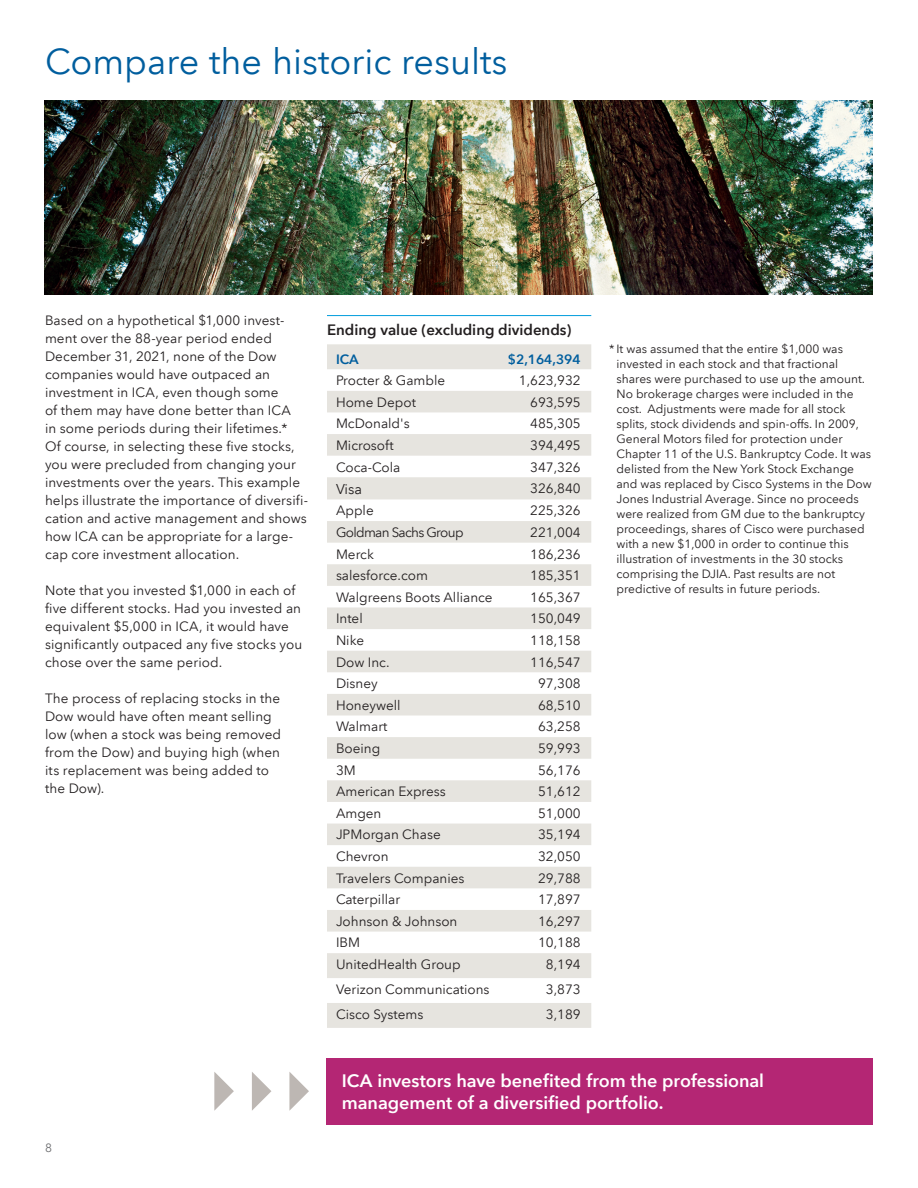
<style>
.page{position:relative;width:918px;height:1188px;background:#fff}
.page>*{position:absolute;margin:0;border:0;box-sizing:border-box;transform-origin:0 0}
.t1{font:36px "Avenir Next LT Com";color:#005e9e}
.t2{font:600 18px/22.5px "Avenir Next LT Com";letter-spacing:-.005em;color:#fff}
.t3{font:600 15px "Avenir Next LT Com";color:#231f20}
.t4{font:14.25px "Avenir Next LT Com";color:#231f20}
.t5{font:13.5px/18px "Avenir Next LT Com";color:#231f20}
.t6{font:13.5px "Avenir Next LT Com";letter-spacing:-.05em;color:#231f20}
.t7{font:600 13.5px "Avenir Next LT Com";color:#005e9e}
.t8{font:12px/15px "Avenir Next LT Com";color:#231f20}
.t9{font:12px "Avenir Next LT Com";color:#6c6d70}
</style>
<div class="page">
<img style="left:45px;top:100px;width:828px;height:194px">
<div style="left:327px;top:1058px;width:546px;height:66px;background:#b42674"></div>
<svg style="left:214px;top:1072px;width:20px;height:39px"></svg>
<svg style="left:252px;top:1072px;width:19px;height:39px"></svg>
<svg style="left:289px;top:1072px;width:20px;height:39px"></svg>
<svg style="left:327px;top:344px;width:264px;height:684px;fill:#e7e5e1"></svg>
<hr style="left:327px;top:315px;width:264px;height:1px;background:#009cdc">
<h1 class="t1" style="left:45px;top:40px;width:464px">Compare the historic results</h1>
<p class="t5" style="left:45px;top:312px;width:265px">Based on a hypothetical $1,000 invest&shy;ment over the 88-year period ended December 31, 2021, none of the Dow companies would have outpaced an investment in ICA, even though some<br>of them may have done better than ICA<br>in some periods during their lifetimes.*<br>Of course, in selecting these five stocks, you were precluded from changing your investments over the years. This example helps illustrate the importance of diversifi&shy;cation and active management and shows how ICA can be appropriate for a large&shy;cap core investment allocation.</p>
<p class="t5" style="left:45px;top:581px;width:259px">Note that you invested $1,000 in each of five different stocks. Had you invested an equivalent $5,000 in ICA, it would have significantly outpaced any five stocks you chose over the same period.</p>
<p class="t5" style="left:45px;top:689px;width:238px">The process of replacing stocks in the<br>Dow would have often meant selling low (when a stock was being removed from the Dow) and buying high (when its replacement was being added to the Dow).</p>
<p class="t3" style="left:327px;top:321px;width:246px">Ending value (excluding dividends)</p>
<p class="t7" style="left:336px;top:351px;width:24px">ICA</p>
<p class="t7" style="left:508px;top:351px;width:74px">$2,164,394</p>
<p class="t5" style="left:336px;top:371px;width:111px">Procter &amp; Gamble</p>
<p class="t5" style="left:519px;top:371px;width:63px">1,623,932</p>
<p class="t5" style="left:336px;top:393px;width:82px">Home Depot</p>
<p class="t5" style="left:530px;top:393px;width:52px">693,595</p>
<p class="t5" style="left:336px;top:415px;width:75px">McDonald's</p>
<p class="t5" style="left:530px;top:415px;width:52px">485,305</p>
<p class="t5" style="left:336px;top:436px;width:59px">Microsoft</p>
<p class="t5" style="left:530px;top:436px;width:52px">394,495</p>
<p class="t5" style="left:336px;top:458px;width:66px">Coca-Cola</p>
<p class="t5" style="left:530px;top:458px;width:52px">347,326</p>
<p class="t4" style="left:336px;top:480px;width:28px">Visa</p>
<p class="t5" style="left:530px;top:480px;width:52px">326,840</p>
<p class="t5" style="left:336px;top:502px;width:39px">Apple</p>
<p class="t5" style="left:530px;top:502px;width:52px">225,326</p>
<p class="t6" style="left:336px;top:524px;width:129px">Goldman Sachs Group</p>
<p class="t5" style="left:530px;top:523px;width:52px">221,004</p>
<p class="t5" style="left:336px;top:545px;width:39px">Merck</p>
<p class="t5" style="left:530px;top:545px;width:52px">186,236</p>
<p class="t5" style="left:336px;top:566px;width:94px">salesforce.com</p>
<p class="t5" style="left:530px;top:566px;width:52px">185,351</p>
<p class="t5" style="left:336px;top:588px;width:158px">Walgreens Boots Alliance</p>
<p class="t5" style="left:530px;top:588px;width:52px">165,367</p>
<p class="t5" style="left:336px;top:610px;width:28px">Intel</p>
<p class="t5" style="left:530px;top:610px;width:52px">150,049</p>
<p class="t5" style="left:336px;top:631px;width:30px">Nike</p>
<p class="t5" style="left:530px;top:631px;width:52px">118,158</p>
<p class="t5" style="left:336px;top:653px;width:55px">Dow Inc.</p>
<p class="t5" style="left:530px;top:653px;width:52px">116,547</p>
<p class="t5" style="left:336px;top:674px;width:43px">Disney</p>
<p class="t5" style="left:538px;top:674px;width:44px">97,308</p>
<p class="t5" style="left:336px;top:696px;width:66px">Honeywell</p>
<p class="t5" style="left:538px;top:696px;width:44px">68,510</p>
<p class="t5" style="left:336px;top:718px;width:53px">Walmart</p>
<p class="t5" style="left:538px;top:718px;width:44px">63,258</p>
<p class="t5" style="left:336px;top:739px;width:46px">Boeing</p>
<p class="t5" style="left:538px;top:739px;width:44px">59,993</p>
<p class="t5" style="left:336px;top:761px;width:21px">3M</p>
<p class="t5" style="left:538px;top:761px;width:44px">56,176</p>
<p class="t5" style="left:336px;top:782px;width:111px">American Express</p>
<p class="t5" style="left:538px;top:782px;width:44px">51,612</p>
<p class="t5" style="left:336px;top:804px;width:47px">Amgen</p>
<p class="t5" style="left:538px;top:804px;width:44px">51,000</p>
<p class="t5" style="left:336px;top:826px;width:106px">JPMorgan Chase</p>
<p class="t5" style="left:538px;top:826px;width:44px">35,194</p>
<p class="t5" style="left:336px;top:847px;width:54px">Chevron</p>
<p class="t5" style="left:538px;top:847px;width:44px">32,050</p>
<p class="t5" style="left:336px;top:869px;width:130px">Travelers Companies</p>
<p class="t5" style="left:538px;top:869px;width:44px">29,788</p>
<p class="t5" style="left:336px;top:890px;width:66px">Caterpillar</p>
<p class="t5" style="left:538px;top:890px;width:44px">17,897</p>
<p class="t5" style="left:336px;top:912px;width:123px">Johnson &amp; Johnson</p>
<p class="t5" style="left:538px;top:912px;width:44px">16,297</p>
<p class="t5" style="left:336px;top:934px;width:26px">IBM</p>
<p class="t5" style="left:538px;top:934px;width:44px">10,188</p>
<p class="t5" style="left:336px;top:955px;width:126px">UnitedHealth Group</p>
<p class="t5" style="left:546px;top:955px;width:36px">8,194</p>
<p class="t5" style="left:336px;top:980px;width:155px">Verizon Communications</p>
<p class="t5" style="left:546px;top:980px;width:36px">3,873</p>
<p class="t5" style="left:336px;top:1005px;width:89px">Cisco Systems</p>
<p class="t5" style="left:546px;top:1005px;width:36px">3,189</p>
<p class="t8" style="left:616px;top:342px;width:257px;text-indent:-8px">* It was assumed that the entire $1,000 was invested in each stock and that fractional shares were purchased to use up the amount.<br>No brokerage charges were included in the cost. Adjustments were made for all stock splits, stock dividends and spin-offs. In 2009, General Motors filed for protection under Chapter 11 of the U.S. Bankruptcy Code. It was delisted from the New York Stock Exchange and was replaced by Cisco Systems in the Dow Jones Industrial Average. Since no proceeds were realized from GM due to the bankruptcy proceedings, shares of Cisco were purchased with a new $1,000 in order to continue this illustration of investments in the 30 stocks comprising the DJIA. Past results are not predictive of results in future periods.</p>
<p class="t9" style="left:45px;top:1141px;width:8px">8</p>
<h2 class="t2" style="left:342px;top:1069px;width:424px">ICA investors have benefited from the professional management of a diversified portfolio.</h2>
</div>
